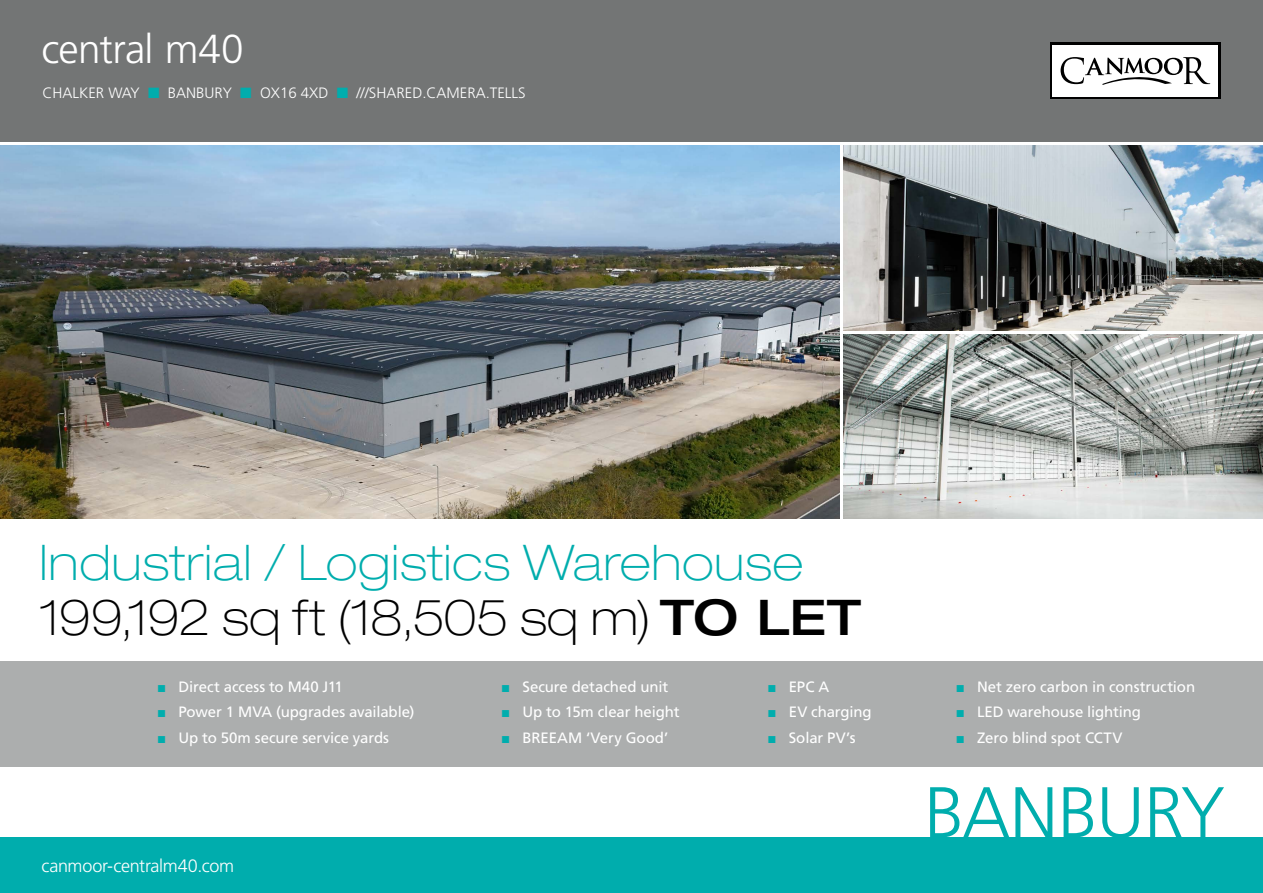
<style>
.page{position:relative;width:1263px;height:893px;background:#fff}
.page>*{position:absolute;margin:0;border:0;box-sizing:border-box;transform-origin:0 0}
.t1{font:300 72px "Frutiger LT Std";letter-spacing:-.015em;color:#00adad}
.t2{font:100 expanded 49.2px/54.8px "Helvetica Neue LT Pro";letter-spacing:.015em;color:#00adad}
.t3{font:300 40.5px "Frutiger LT Std";letter-spacing:-.015em;color:#fff}
.t4{font:300 18px "Frutiger LT Std";letter-spacing:-.015em;color:#fff}
.t5{font:15px "Frutiger LT Std";letter-spacing:-.005em;color:#fff}
.t6{font:300 15px "Frutiger LT Std";color:#fff}
.s1{color:#00adad}
.s2{color:#000}
.s3{font-weight:500;color:#000}
.s4{font-family:"Arial";color:#00adad}
</style>
<div class="page">
<div style="left:0;top:661px;width:1263px;height:105px;background:#acaeae"></div>
<img style="left:0;top:146px;width:839px;height:373px">
<img style="left:844px;top:146px;width:419px;height:184px">
<img style="left:844px;top:334px;width:419px;height:185px">
<div style="left:0;top:0;width:1263px;height:141px;background:#737575"></div>
<div style="left:0;top:838px;width:1263px;height:55px;background:#00adad"></div>
<div style="left:1050px;top:43px;width:170px;height:56px;background:#000"></div>
<div style="left:1052px;top:45px;width:166px;height:52px;background:#fff"></div>
<svg style="left:1060px;top:57px;width:150px;height:28px"></svg>
<h3 class="t3" style="left:42px;top:26px;width:204px">central m40</h3>
<p class="t6" style="left:43px;top:85px;width:485px">CHALKER WAY <span class="s1">■</span> BANBURY <span class="s1">■</span> OX16 4XD <span class="s1">■</span> ///SHARED.CAMERA.TELLS</p>
<h2 class="t2" style="left:39px;top:535px;width:823px">Industrial / Logistics Warehouse<br><span class="s2">199,192 sq ft (18,505 sq m)</span> <span class="s3">TO LET</span></h2>
<p class="t5" style="left:157px;top:678px;width:187px"><span class="s4">■</span> Direct access to M40 J11</p>
<p class="t5" style="left:157px;top:703px;width:259px"><span class="s4">■</span> Power 1 MVA (upgrades available)</p>
<p class="t5" style="left:157px;top:729px;width:233px"><span class="s4">■</span> Up to 50m secure service yards</p>
<p class="t5" style="left:501px;top:678px;width:169px"><span class="s4">■</span> Secure detached unit</p>
<p class="t5" style="left:501px;top:703px;width:180px"><span class="s4">■</span> Up to 15m clear height</p>
<p class="t5" style="left:501px;top:729px;width:169px"><span class="s4">■</span> BREEAM ‘Very Good’</p>
<p class="t5" style="left:767px;top:678px;width:63px"><span class="s4">■</span> EPC A</p>
<p class="t5" style="left:767px;top:703px;width:106px"><span class="s4">■</span> EV charging</p>
<p class="t5" style="left:767px;top:729px;width:90px"><span class="s4">■</span> Solar PV’s</p>
<p class="t4" style="left:41px;top:855px;width:194px">canmoor-centralm40.com</p>
<p class="t5" style="left:956px;top:678px;width:241px"><span class="s4">■</span> Net zero carbon in construction</p>
<p class="t5" style="left:956px;top:703px;width:187px"><span class="s4">■</span> LED warehouse lighting</p>
<p class="t5" style="left:956px;top:729px;width:168px"><span class="s4">■</span> Zero blind spot CCTV</p>
<h1 class="t1" style="left:924px;top:772px;width:302px">BANBURY</h1>
</div>
